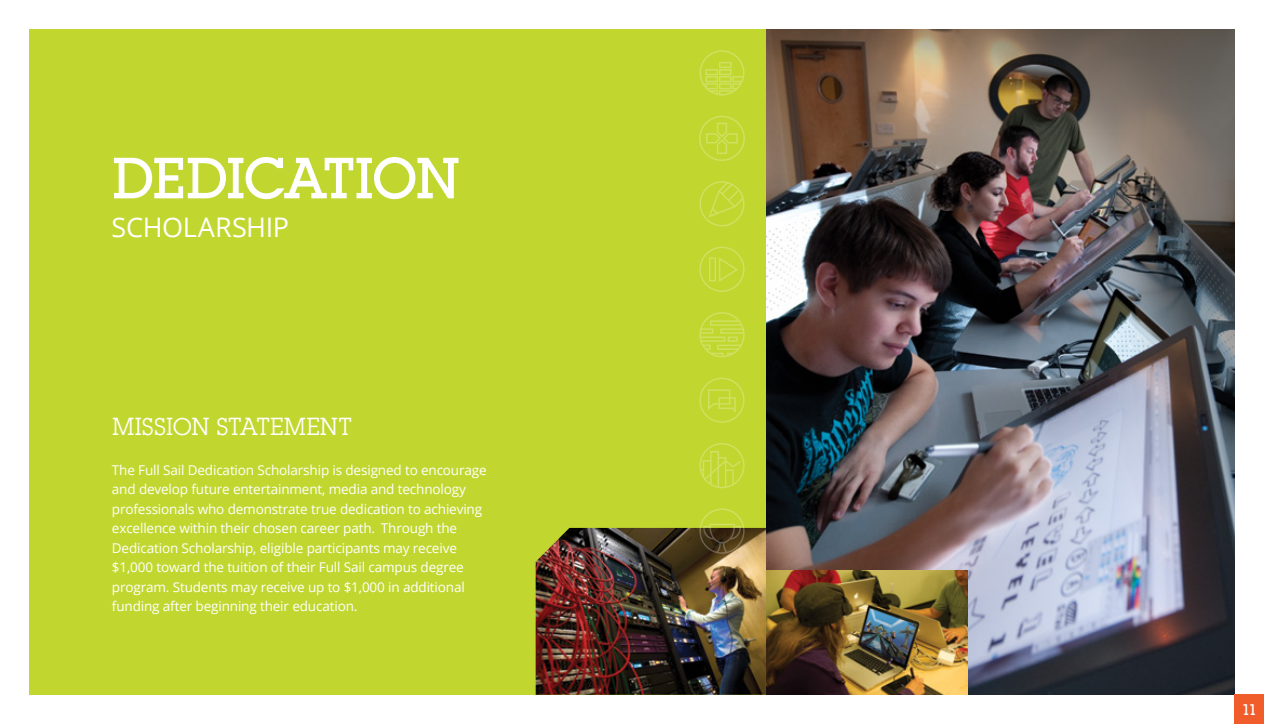
<style>
.page{position:relative;width:1264px;height:724px;background:#fff}
.page>*{position:absolute;margin:0;border:0;box-sizing:border-box;transform-origin:0 0}
.t1{font:500 57px "Lubalin Graph IT Cby BT";letter-spacing:-.035em;color:#fff}
.t2{font:27px "Open Sans";letter-spacing:-.015em;color:#fff}
.t3{font:24px "Lubalin Graph IT Cby BT";letter-spacing:-.025em;color:#fff}
.t4{font:500 15px "Lubalin Graph IT Cby BT";color:#fff}
.t5{font:13.5px/19.5px "Open Sans";letter-spacing:-.01em;color:#fff}
</style>
<div class="page">
<div style="left:29px;top:29px;width:737px;height:665px;background:#c1d72f"></div>
<img style="left:766px;top:29px;width:468px;height:665px">
<img style="left:536px;top:528px;width:230px;height:166px">
<img style="left:766px;top:570px;width:202px;height:124px">
<svg style="left:699px;top:181px;width:45px;height:45px"></svg>
<svg style="left:699px;top:246px;width:45px;height:46px"></svg>
<svg style="left:699px;top:116px;width:46px;height:45px"></svg>
<svg style="left:699px;top:50px;width:45px;height:45px"></svg>
<svg style="left:699px;top:312px;width:45px;height:45px"></svg>
<svg style="left:699px;top:377px;width:45px;height:46px"></svg>
<svg style="left:699px;top:443px;width:45px;height:45px"></svg>
<svg style="left:699px;top:508px;width:45px;height:45px"></svg>
<div style="left:1234px;top:694px;width:30px;height:30px;background:#f15d2a"></div>
<h1 class="t1" style="left:112px;top:143px;width:350px">DEDICATION</h1>
<h2 class="t2" style="left:112px;top:209px;width:179px">SCHOLARSHIP</h2>
<h3 class="t3" style="left:112px;top:412px;width:242px">MISSION STATEMENT</h3>
<p class="t5" style="left:112px;top:459px;width:376px">The Full Sail Dedication Scholarship is designed to encourage and develop future entertainment, media and technology professionals who demonstrate true dedication to achieving excellence within their chosen career path. Through the Dedication Scholarship, eligible participants may receive $1,000 toward the tuition of their Full Sail campus degree program. Students may receive up to $1,000 in additional funding after beginning their education.</p>
<p class="t4" style="left:1241px;top:700px;width:17px">11</p>
</div>
